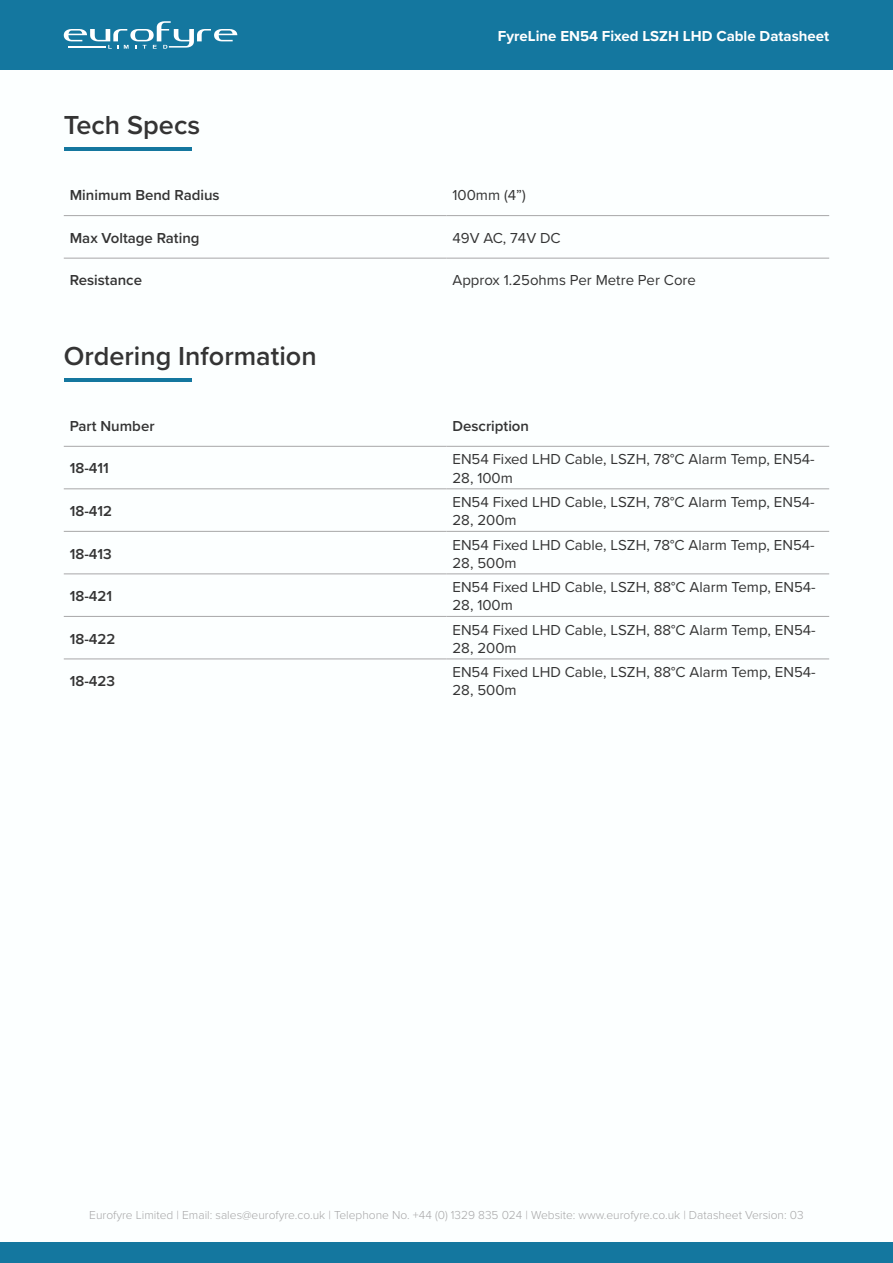
<style>
.page{position:relative;width:893px;height:1263px;background:#fff}
.page>*{position:absolute;margin:0;border:0;box-sizing:border-box;transform-origin:0 0}
.Sub_Header{font:600 27px "Proxima Nova";color:#343434}
.t1{font:15px/18px "Proxima Nova";color:#343434}
.t2{font:600 15px "Proxima Nova";color:#343434}
.t3{font:700 15px "Proxima Nova";color:#fff}
.t4{font:300 12px "Proxima Nova";color:#a7a7a8}
</style>
<div class="page">
<div style="left:0;top:1242px;width:893px;height:21px;background:#14779f"></div>
<div style="left:0;top:0;width:893px;height:70px;background:#14779f"></div>
<svg style="left:64px;top:21px;width:173px;height:28px"></svg>
<hr style="left:64px;top:148px;width:127px;height:3px;background:#14779f">
<hr style="left:64px;top:215px;width:382px;height:1px;background:#a7a7a8">
<hr style="left:446px;top:215px;width:383px;height:1px;background:#a7a7a8">
<hr style="left:64px;top:258px;width:382px;height:1px;background:#a7a7a8">
<hr style="left:446px;top:258px;width:383px;height:1px;background:#a7a7a8">
<hr style="left:64px;top:378px;width:127px;height:4px;background:#14779f">
<hr style="left:64px;top:446px;width:382px;height:1px;background:#a7a7a8">
<hr style="left:446px;top:446px;width:383px;height:1px;background:#a7a7a8">
<hr style="left:64px;top:488px;width:382px;height:1px;background:#a7a7a8">
<hr style="left:446px;top:488px;width:383px;height:1px;background:#a7a7a8">
<hr style="left:64px;top:531px;width:382px;height:1px;background:#a7a7a8">
<hr style="left:446px;top:531px;width:383px;height:1px;background:#a7a7a8">
<hr style="left:64px;top:573px;width:382px;height:1px;background:#a7a7a8">
<hr style="left:446px;top:573px;width:383px;height:1px;background:#a7a7a8">
<hr style="left:64px;top:616px;width:382px;height:1px;background:#a7a7a8">
<hr style="left:446px;top:616px;width:383px;height:1px;background:#a7a7a8">
<hr style="left:64px;top:658px;width:382px;height:1px;background:#a7a7a8">
<hr style="left:446px;top:658px;width:383px;height:1px;background:#a7a7a8">
<p class="Sub_Header" style="left:64px;top:105px;width:138px">Tech Specs</p>
<p class="t3" style="left:498px;top:25px;width:333px">FyreLine EN54 Fixed LSZH LHD Cable Datasheet</p>
<p class="t2" style="left:70px;top:184px;width:151px">Minimum Bend Radius</p>
<p class="t1" style="left:452px;top:186px;width:75px">100mm (4”)</p>
<p class="t2" style="left:70px;top:227px;width:131px">Max Voltage Rating</p>
<p class="t1" style="left:452px;top:228px;width:110px">49V AC, 74V DC</p>
<p class="t2" style="left:70px;top:269px;width:74px">Resistance</p>
<p class="t1" style="left:452px;top:271px;width:245px">Approx 1.25ohms Per Metre Per Core</p>
<p class="Sub_Header" style="left:64px;top:335px;width:254px">Ordering Information</p>
<p class="t2" style="left:70px;top:415px;width:86px">Part Number</p>
<p class="t2" style="left:452px;top:415px;width:78px">Description</p>
<p class="t2" style="left:70px;top:457px;width:41px">18-411</p>
<p class="t1" style="left:452px;top:450px;width:364px">EN54 Fixed LHD Cable, LSZH, 78°C Alarm Temp, EN54-<br>28, 100m</p>
<p class="t2" style="left:70px;top:500px;width:44px">18-412</p>
<p class="t1" style="left:452px;top:492px;width:364px">EN54 Fixed LHD Cable, LSZH, 78°C Alarm Temp, EN54-<br>28, 200m</p>
<p class="t2" style="left:70px;top:542px;width:44px">18-413</p>
<p class="t1" style="left:452px;top:535px;width:364px">EN54 Fixed LHD Cable, LSZH, 78°C Alarm Temp, EN54-<br>28, 500m</p>
<p class="t2" style="left:70px;top:585px;width:44px">18-421</p>
<p class="t1" style="left:452px;top:577px;width:365px">EN54 Fixed LHD Cable, LSZH, 88°C Alarm Temp, EN54-<br>28, 100m</p>
<p class="t2" style="left:70px;top:627px;width:47px">18-422</p>
<p class="t1" style="left:452px;top:620px;width:365px">EN54 Fixed LHD Cable, LSZH, 88°C Alarm Temp, EN54-<br>28, 200m</p>
<p class="t2" style="left:70px;top:670px;width:47px">18-423</p>
<p class="t1" style="left:452px;top:662px;width:365px">EN54 Fixed LHD Cable, LSZH, 88°C Alarm Temp, EN54-<br>28, 500m</p>
<p class="t4" style="left:89px;top:1206px;width:716px">Eurofyre Limited | Email: sales@eurofyre.co.uk | Telephone No. +44 (0) 1329 835 024 | Website: www.eurofyre.co.uk | Datasheet Version: 03</p>
</div>
